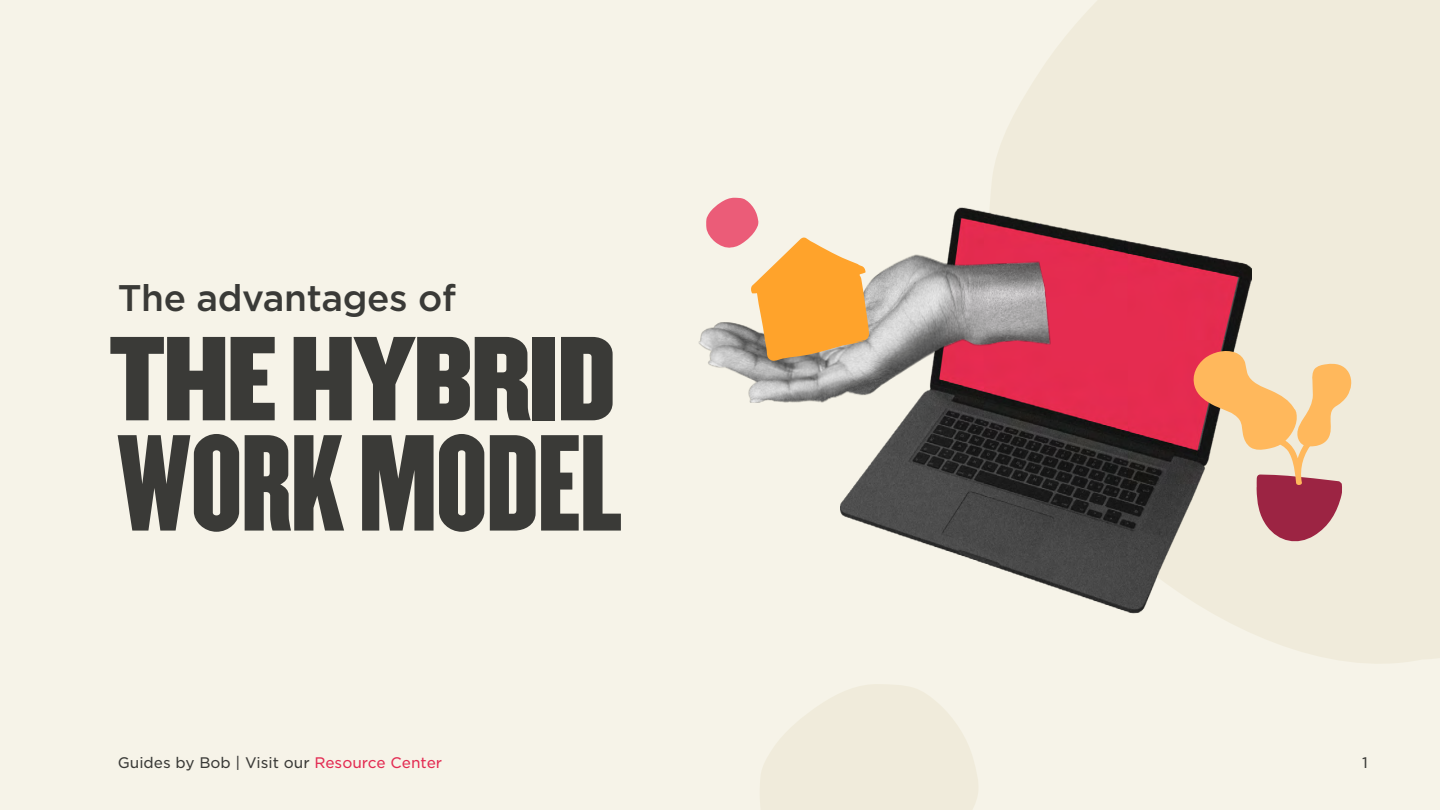
<style>
.page{position:relative;width:1440px;height:810px;background:#f6f3e8}
.page>*{position:absolute;margin:0;border:0;box-sizing:border-box;transform-origin:0 0}
.t1{font:119.25px "Champion Liteweight";letter-spacing:-.02em;color:#3a3a37}
.t2{font:104.25px "Champion Middleweight";letter-spacing:-.02em;color:#3a3a37}
.t3{font:500 36.97px "Gotham HTF";letter-spacing:-.01em;color:#3a3a37}
.t4{font:14.7px "Gotham S Sm";color:#3a3a37}
.s1{color:#e32b52}
</style>
<div class="page">
<svg style="left:991px;top:0;width:449px;height:664px;fill:#f0ebdb"></svg>
<svg style="left:760px;top:684px;width:218px;height:126px"></svg>
<img style="left:840px;top:196px;width:412px;height:418px">
<img style="left:698px;top:223px;width:364px;height:236px">
<svg style="left:1191px;top:349px;width:162px;height:197px"></svg>
<svg style="left:706px;top:198px;width:163px;height:163px"></svg>
<h3 class="t3" style="left:118px;top:276px;width:340px">The advantages of</h3>
<h2 class="t2" style="left:109px;top:293px;width:508px">THEHYBRID</h2>
<h1 class="t1" style="left:116px;top:385px;width:509px">WORKMODEL</h1>
<p class="t4" style="left:118px;top:753px;width:326px">Guides by Bob | Visit our <span class="s1">Resource Center</span></p>
<p class="t4" style="left:1362px;top:753px;width:7px">1</p>
</div>
